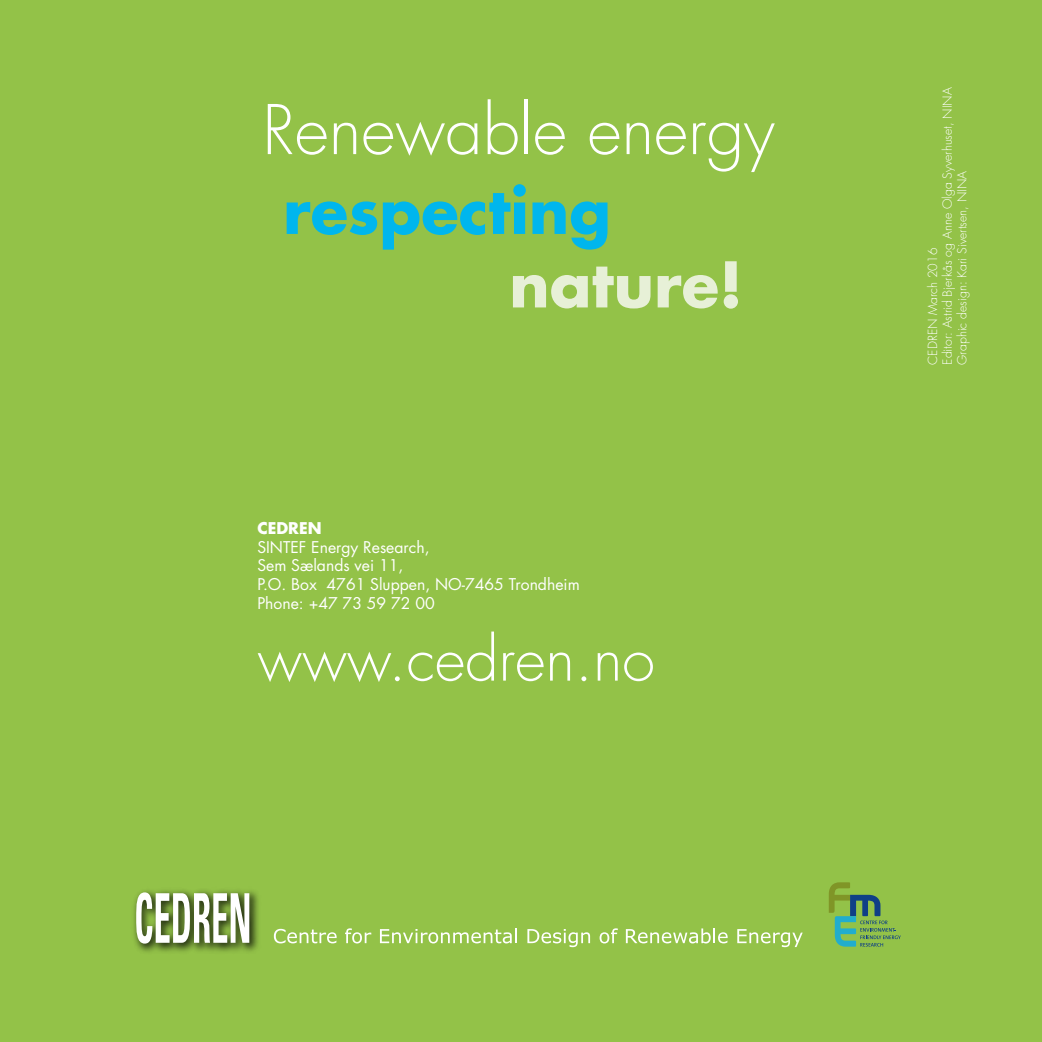
<style>
.page{position:relative;width:1042px;height:1042px;background:#93c248}
.page>*{position:absolute;margin:0;border:0;box-sizing:border-box;transform-origin:0 0}
.t1{font:300 66.5px "Futura Std";color:#fff}
.t2{font:700 61.25px "Futura Std";color:#00b6ed}
.t3{font:700 61.25px "Futura Std";color:#e7f0d7}
.t4{font:300 59.5px "Futura Std";color:#fff}
.kolofon{font:15.75px/18.9px "Futura Std";color:#fff}
.kolofon-2{font:300 12.25px "Futura Std";color:#fff}
.s1{font-weight:700}
</style>
<div class="page">
<svg style="left:274px;top:929px;width:63px;height:14px"></svg>
<svg style="left:345px;top:928px;width:26px;height:15px"></svg>
<svg style="left:380px;top:928px;width:137px;height:15px"></svg>
<svg style="left:527px;top:929px;width:63px;height:18px"></svg>
<svg style="left:599px;top:928px;width:19px;height:15px"></svg>
<svg style="left:626px;top:928px;width:101px;height:15px"></svg>
<svg style="left:737px;top:929px;width:65px;height:18px"></svg>
<img style="left:134px;top:890px;width:125px;height:62px">
<svg style="left:136px;top:892px;width:113px;height:51px;background:#b3c09f"></svg>
<svg style="left:829px;top:882px;width:72px;height:64px"></svg>
<p class="t1" style="left:262px;top:90px;width:514px">Renewable energy</p>
<p class="t2" style="left:283px;top:170px;width:329px">respecting</p>
<p class="t3" style="left:509px;top:244px;width:235px">nature!</p>
<p class="kolofon" style="left:257px;top:518px;width:174px"><span class="s1">CEDREN<br></span>SINTEF Energy Research,</p>
<p class="kolofon" style="left:257px;top:556px;width:324px">Sem Sælands vei 11,<br>P.O. Box 4761 Sluppen, NO-7465 Trondheim<br>Phone: +47 73 59 72 00</p>
<p class="t4" style="left:257px;top:623px;width:399px">www.cedren.no</p>
<p class="kolofon-2" style="left:940px;top:365px;width:279px;rotate:-90deg">Editor: Astrid Bjerkås og Anne Olga Syverhuset, NINA</p>
<p class="kolofon-2" style="left:954px;top:365px;width:195px;rotate:-90deg">Graphic design: Kari Sivertsen, NINA</p>
<p class="kolofon-2" style="left:925px;top:365px;width:118px;rotate:-90deg">CEDREN March 2016</p>
</div>
